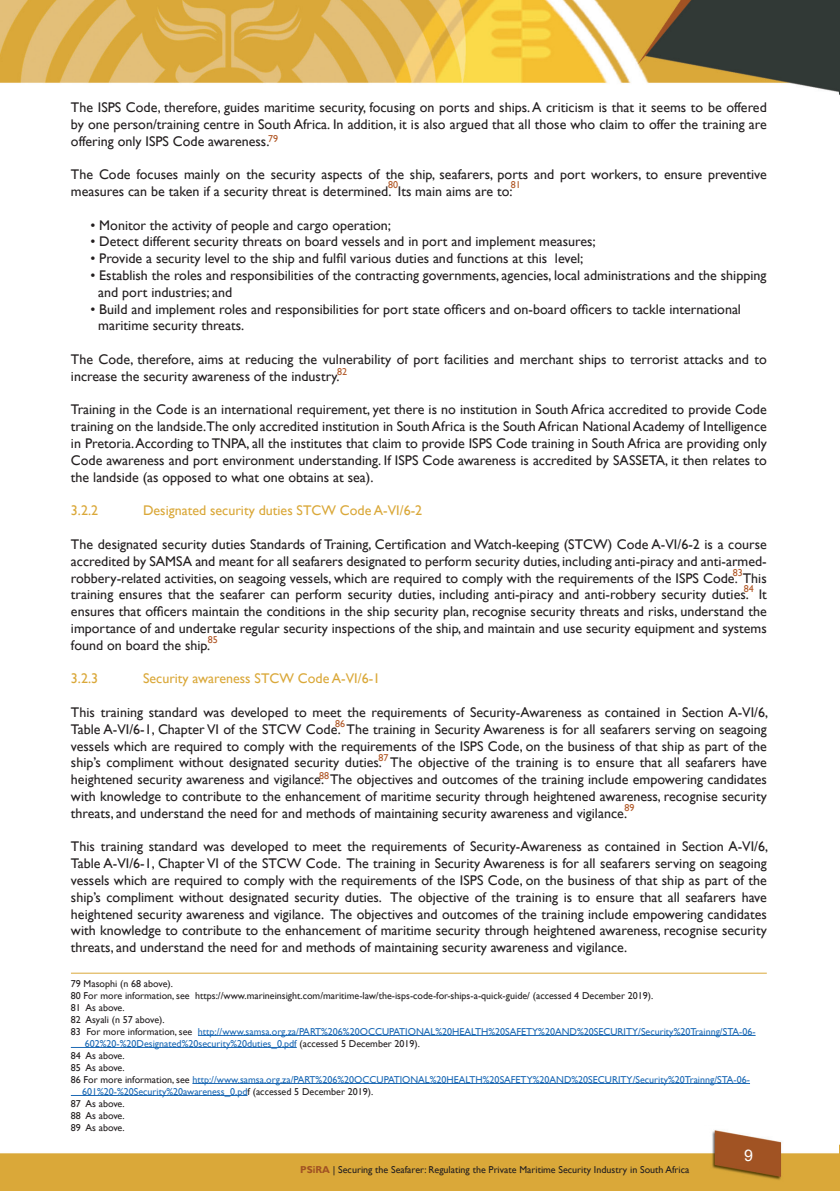
<style>
.page{position:relative;width:840px;height:1191px;background:#fff}
.page>*{position:absolute;margin:0;border:0;box-sizing:border-box;transform-origin:0 0}
.t1{font:16px "Gill Sans";color:#fff}
.t2{font:14px/16.8px "Gill Sans";color:#231f20;text-align:justify}
.t3{font:14px "Gill Sans";color:#daa839}
.t4{font:10px "Gill Sans";color:#1d6ab5}
.t5{font:10px "Gill Sans";color:#231f20}
.t6{font:10px "Gill Sans";color:#b05726}
.s1{color:#231f20}
.s2{font-weight:700;color:#a15323}
.s3{font-family:"Arial"}
</style>
<div class="page">
<img style="left:0;top:1141px;width:838px;height:50px">
<img style="left:0;top:0;width:838px;height:1141px">
<hr style="left:198px;top:1035px;width:557px;height:1px;background:#1d6ab5">
<hr style="left:71px;top:1047px;width:225px;height:1px;background:#1d6ab5">
<hr style="left:192px;top:1083px;width:557px;height:1px;background:#1d6ab5">
<hr style="left:71px;top:1095px;width:176px;height:1px;background:#1d6ab5">
<hr style="left:71px;top:972px;width:695px;height:1px;background:#daa839">
<p class="t2" style="left:71px;top:99px;width:697px">The ISPS Code, therefore, guides maritime security, focusing on ports and ships. A criticism is that it seems to be offered by one person/training centre in South Africa. In addition, it is also argued that all those who claim to offer the training are offering only ISPS Code awareness.</p>
<p class="t2" style="left:71px;top:166px;width:697px">The Code focuses mainly on the security aspects of the ship, seafarers, ports and port workers, to ensure preventive measures can be taken if a security threat is determined. Its main aims are to:</p>
<p class="t2" style="left:90px;top:217px;width:302px">• Monitor the activity of people and cargo operation;</p>
<p class="t2" style="left:90px;top:233px;width:506px">• Detect different security threats on board vessels and in port and implement measures;</p>
<p class="t2" style="left:90px;top:250px;width:494px">• Provide a security level to the ship and fulfil various duties and functions at this level;</p>
<p class="t2" style="left:98px;top:267px;width:669px;text-indent:-8px">• Establish the roles and responsibilities of the contracting governments, agencies, local administrations and the shipping and port industries; and</p>
<p class="t2" style="left:98px;top:301px;width:644px;text-indent:-8px">• Build and implement roles and responsibilities for port state officers and on-board officers to tackle international maritime security threats.</p>
<p class="t2" style="left:71px;top:351px;width:697px">The Code, therefore, aims at reducing the vulnerability of port facilities and merchant ships to terrorist attacks and to increase the security awareness of the industry.</p>
<p class="t2" style="left:71px;top:401px;width:697px">Training in the Code is an international requirement, yet there is no institution in South Africa accredited to provide Code training on the landside.The only accredited institution in South Africa is the South African National Academy of Intelligence in Pretoria. According to TNPA, all the institutes that claim to provide ISPS Code training in South Africa are providing only Code awareness and port environment understanding. If ISPS Code awareness is accredited by SASSETA, it then relates to the landside (as opposed to what one obtains at sea).</p>
<p class="t3" style="left:71px;top:502px;width:29px">3.2.2</p>
<p class="t3" style="left:143px;top:502px;width:280px">Designated security duties STCW Code A-VI/6-2</p>
<p class="t2" style="left:71px;top:536px;width:697px">The designated security duties Standards of Training, Certification and Watch-keeping (STCW) Code A-VI/6-2 is a course accredited by SAMSA and meant for all seafarers designated to perform security duties, including anti-piracy and anti-armed&shy;robbery-related activities, on seagoing vessels, which are required to comply with the requirements of the ISPS Code. This training ensures that the seafarer can perform security duties, including anti-piracy and anti-robbery security duties. It ensures that officers maintain the conditions in the ship security plan, recognise security threats and risks, understand the importance of and undertake regular security inspections of the ship, and maintain and use security equipment and systems found on board the ship.</p>
<p class="t3" style="left:71px;top:670px;width:29px">3.2.3</p>
<p class="t3" style="left:143px;top:670px;width:238px">Security awareness STCW Code A-VI/6-1</p>
<p class="t2" style="left:71px;top:704px;width:698px">This training standard was developed to meet the requirements of Security-Awareness as contained in Section A-VI/6, Table A-VI/6-1, Chapter VI of the STCW Code. The training in Security Awareness is for all seafarers serving on seagoing vessels which are required to comply with the requirements of the ISPS Code, on the business of that ship as part of the ship’s compliment without designated security duties. The objective of the training is to ensure that all seafarers have heightened security awareness and vigilance. The objectives and outcomes of the training include empowering candidates with knowledge to contribute to the enhancement of maritime security through heightened awareness, recognise security threats, and understand the need for and methods of maintaining security awareness and vigilance.</p>
<p class="t2" style="left:71px;top:838px;width:698px">This training standard was developed to meet the requirements of Security-Awareness as contained in Section A-VI/6, Table A-VI/6-1, Chapter VI of the STCW Code. The training in Security Awareness is for all seafarers serving on seagoing vessels which are required to comply with the requirements of the ISPS Code, on the business of that ship as part of the ship’s compliment without designated security duties. The objective of the training is to ensure that all seafarers have heightened security awareness and vigilance. The objectives and outcomes of the training include empowering candidates with knowledge to contribute to the enhancement of maritime security through heightened awareness, recognise security threats, and understand the need for and methods of maintaining security awareness and vigilance.</p>
<p class="t6" style="left:268px;top:132px;width:11px">79</p>
<p class="t6" style="left:388px;top:179px;width:11px">80</p>
<p class="t6" style="left:510px;top:179px;width:11px">81</p>
<p class="t6" style="left:337px;top:366px;width:11px">82</p>
<p class="t6" style="left:732px;top:567px;width:11px">83</p>
<p class="t6" style="left:743px;top:582px;width:11px">84</p>
<p class="t6" style="left:208px;top:634px;width:11px">85</p>
<p class="t6" style="left:335px;top:718px;width:11px">86</p>
<p class="t6" style="left:378px;top:752px;width:11px">87</p>
<p class="t6" style="left:319px;top:769px;width:11px">88</p>
<p class="t6" style="left:624px;top:802px;width:11px">89</p>
<p class="t5" style="left:71px;top:977px;width:104px">79 Masophi (n 68 above).</p>
<p class="t5" style="left:71px;top:989px;width:583px">80 For more information, see https://www.marineinsight.com/maritime-law/the-isps-code-for-ships-a-quick-guide/ (accessed 4 December 2019).</p>
<p class="t5" style="left:71px;top:1001px;width:55px">81 As above.</p>
<p class="t5" style="left:71px;top:1013px;width:95px">82 Asyali (n 57 above).</p>
<p class="t4" style="left:71px;top:1025px;width:685px"><span class="s1">83 For more information, see</span> http://www.samsa.org.za/PART%206%20OCCUPATIONAL%20HEALTH%20SAFETY%20AND%20SECURITY/Security%20Trainng/STA-06-</p>
<p class="t4" style="left:85px;top:1037px;width:336px">602%20-%20Designated%20security%20duties_0.pdf <span class="s1">(accessed 5 December 2019).</span></p>
<p class="t5" style="left:71px;top:1049px;width:55px">84 As above.</p>
<p class="t5" style="left:71px;top:1061px;width:55px">85 As above.</p>
<p class="t4" style="left:71px;top:1073px;width:680px"><span class="s1">86 For more information, see</span> http://www.samsa.org.za/PART%206%20OCCUPATIONAL%20HEALTH%20SAFETY%20AND%20SECURITY/Security%20Trainng/STA-06-</p>
<p class="t4" style="left:82px;top:1085px;width:292px">601%20-%20Security%20awareness_0.pd<span class="s1">f (accessed 5 December 2019).</span></p>
<p class="t5" style="left:71px;top:1097px;width:55px">87 As above.</p>
<p class="t5" style="left:71px;top:1109px;width:55px">88 As above.</p>
<p class="t5" style="left:71px;top:1121px;width:55px">89 As above.</p>
<p class="t5" style="left:300px;top:1164px;width:390px"><span class="s2">PSiRA</span> | Securing the Seafarer: Regulating the Private Maritime Security Industry in South Africa</p>
<p class="t1" style="left:742px;top:1142px;width:17px">1 5<span class="s3">9</span></p>
</div>
